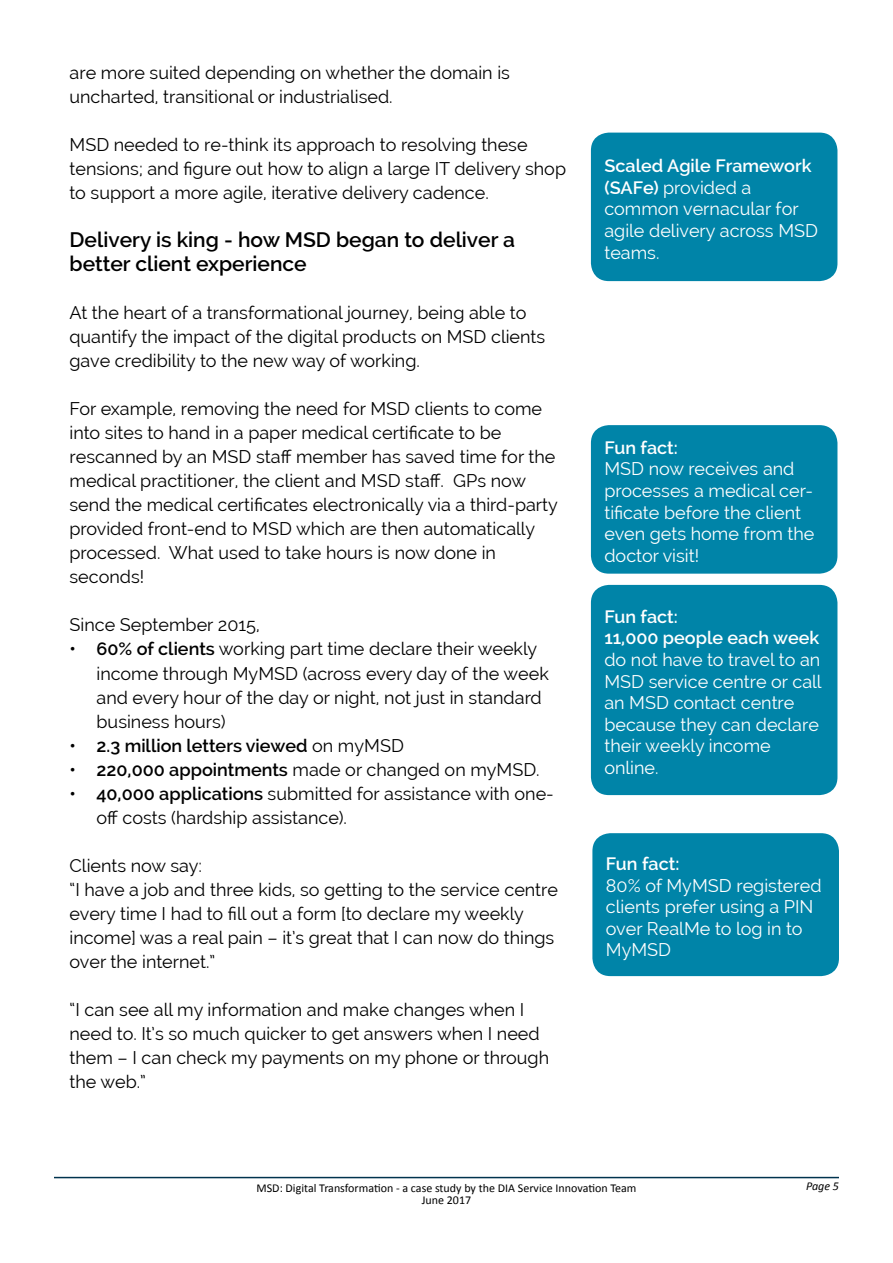
<style>
.page{position:relative;width:893px;height:1263px;background:#fff}
.page>*{position:absolute;margin:0;border:0;box-sizing:border-box;transform-origin:0 0}
.t1{font:600 21px/24px "Raleway";color:#000}
.t2{font:18px/24px "Raleway";color:#000}
.t3{font:18px/21.6px "Raleway";color:#fff}
.t4{font:600 18px "Raleway";color:#000}
.t5{font:600 18px "Raleway";color:#fff}
.t6{font:12px "Calibri";color:#000}
.t7{font:italic 12px "Calibri";color:#000}
.s1{font-weight:600}
.s2{font-weight:400}
</style>
<div class="page">
<hr style="left:54px;top:1177px;width:785px;height:1px;background:#00334e">
<div style="left:591px;top:425px;width:246px;height:149px;background:#0084a8;border-radius:18px"></div>
<div style="left:591px;top:133px;width:246px;height:148px;background:#0084a8;border-radius:18px"></div>
<div style="left:592px;top:833px;width:247px;height:143px;background:#0084a8;border-radius:18px"></div>
<div style="left:591px;top:585px;width:246px;height:210px;background:#0084a8;border-radius:18px"></div>
<p class="t2" style="left:70px;top:61px;width:442px">are more suited depending on whether the domain is uncharted, transitional or industrialised.</p>
<p class="t2" style="left:70px;top:133px;width:498px">MSD needed to re-think its approach to resolving these tensions; and figure out how to align a large IT delivery shop to support a more agile, iterative delivery cadence.</p>
<p class="t1" style="left:70px;top:228px;width:447px">Delivery is king - how MSD began to deliver a better client experience</p>
<p class="t2" style="left:70px;top:301px;width:477px">At the heart of a transformational journey, being able to quantify the impact of the digital products on MSD clients gave credibility to the new way of working.</p>
<p class="t2" style="left:70px;top:397px;width:490px">For example, removing the need for MSD clients to come into sites to hand in a paper medical certificate to be rescanned by an MSD staff member has saved time for the medical practitioner, the client and MSD staff. GPs now send the medical certificates electronically via a third-party provided front-end to MSD which are then automatically processed. What used to take hours is now done in seconds!</p>
<p class="t2" style="left:70px;top:613px;width:192px">Since September 2015,</p>
<p class="t2" style="left:97px;top:637px;width:454px;text-indent:-27px"><span class="s1">• 60% of clients</span> working part time declare their weekly income through MyMSD (across every day of the week and every hour of the day or night, not just in standard business hours)</p>
<p class="t4" style="left:70px;top:735px;width:336px">• 2.3 million letters viewed <span class="s2">on myMSD</span></p>
<p class="t2" style="left:70px;top:757px;width:471px"><span class="s1">• 220,000 appointments</span> made or changed on myMSD.</p>
<p class="t2" style="left:97px;top:781px;width:459px;text-indent:-27px"><span class="s1">• 40,000 applications</span> submitted for assistance with one&shy;off costs (hardship assistance).</p>
<p class="t2" style="left:70px;top:853px;width:134px">Clients now say:</p>
<p class="t2" style="left:70px;top:877px;width:490px">“I have a job and three kids, so getting to the service centre every time I had to fill out a form [to declare my weekly income] was a real pain – it’s great that I can now do things over the internet.”</p>
<p class="t2" style="left:70px;top:997px;width:481px">“I can see all my information and make changes when I need to. It’s so much quicker to get answers when I need them – I can check my payments on my phone or through the web.”</p>
<p class="t3" style="left:604px;top:155px;width:215px"><span class="s1">Scaled Agile Framework (SAFe)</span> provided a common vernacular for agile delivery across MSD teams.</p>
<p class="t5" style="left:604px;top:437px;width:75px">Fun fact:</p>
<p class="t3" style="left:604px;top:458px;width:212px">MSD now receives and processes a medical cer&shy;tificate before the client even gets home from the doctor visit!</p>
<p class="t5" style="left:604px;top:606px;width:75px">Fun fact:</p>
<p class="t3" style="left:604px;top:627px;width:219px"><span class="s1">11,000 people each week </span>do not have to travel to an<br>MSD service centre or call an MSD contact centre because they can declare their weekly income online.</p>
<p class="t5" style="left:606px;top:853px;width:75px">Fun fact:</p>
<p class="t3" style="left:606px;top:874px;width:217px">80% of MyMSD registered clients prefer using a PIN over RealMe to log in to<br>MyMSD</p>
<p class="t6" style="left:256px;top:1180px;width:381px">MSD: Digital Transformation - a case study by the DIA Service Innovation Team</p>
<p class="t7" style="left:806px;top:1178px;width:34px">Page 5</p>
<p class="t6" style="left:422px;top:1192px;width:51px">June 2017</p>
</div>
